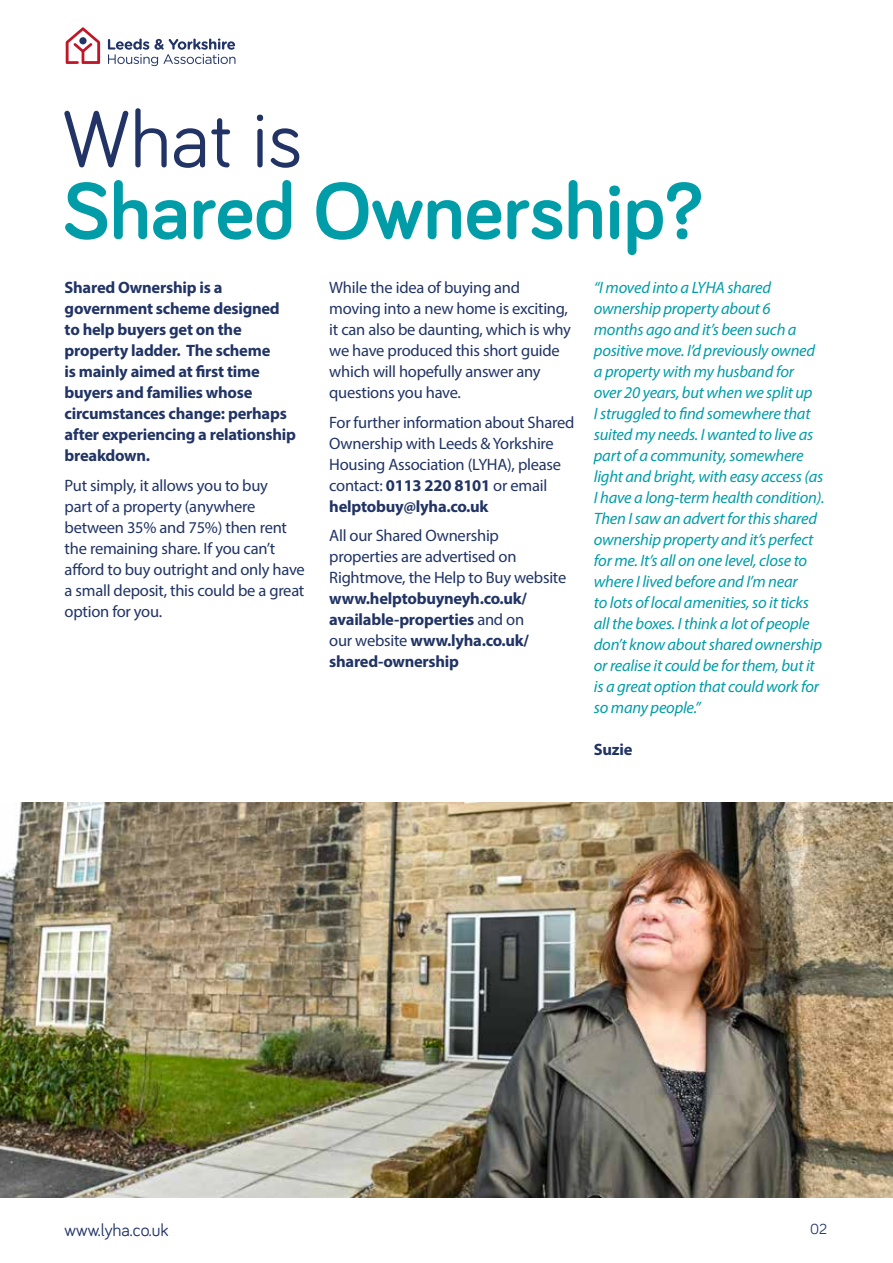
<style>
.page{position:relative;width:893px;height:1263px;background:#fff}
.page>*{position:absolute;margin:0;border:0;box-sizing:border-box;transform-origin:0 0}
.t1{font:700 82.2px "Bariol";color:#009da8}
.t2{font:82.2px "Bariol";color:#213465}
.t3{font:18px "Bariol";color:#213465}
.t4{font:italic 16.5px/21px "Myriad Pro";letter-spacing:-.015em;color:#009da8}
.t5{font:16.5px/21px "Myriad Pro";letter-spacing:-.015em;color:#213465}
.t6{font:700 16.5px/21px "Myriad Pro";letter-spacing:-.015em;color:#213465}
.t7{font:15px "Bariol";color:#213465}
.s1{font-weight:700}
.s2{font-weight:400}
</style>
<div class="page">
<img style="left:0;top:803px;width:893px;height:395px">
<svg style="left:66px;top:27px;width:34px;height:37px"></svg>
<div style="left:79px;top:37px;width:8px;height:7px;background:#213465;border-radius:50%"></div>
<svg style="left:108px;top:39px;width:127px;height:27px"></svg>
<h1 class="t2" style="left:63px;top:83px;width:242px">What is</h1>
<h1 class="t1" style="left:63px;top:155px;width:641px">Shared Ownership?</h1>
<p class="t6" style="left:65px;top:276px;width:233px">Shared Ownership is a government scheme designed to help buyers get on the property ladder. The scheme<br>is mainly aimed at first time buyers and families whose circumstances change: perhaps after experiencing a relationship breakdown.</p>
<p class="t5" style="left:65px;top:474px;width:242px">Put simply, it allows you to buy<br>part of a property (anywhere between 35% and 75%) then rent the remaining share. If you can’t afford to buy outright and only have a small deposit, this could be a great option for you.</p>
<p class="t5" style="left:329px;top:277px;width:243px">While the idea of buying and moving into a new home is exciting, it can also be daunting, which is why we have produced this short guide which will hopefully answer any questions you have.</p>
<p class="t5" style="left:329px;top:411px;width:247px">For further information about Shared<br>Ownership with Leeds &amp; Yorkshire<br>Housing Association (LYHA), please contact: <span class="s1">0113 220 8101</span> or email <span class="s1">helptobuy@lyha.co.uk</span></p>
<p class="t5" style="left:329px;top:525px;width:239px">All our Shared Ownership properties are advertised on<br>Rightmove, the Help to Buy website</p>
<p class="t6" style="left:329px;top:588px;width:201px">www.helptobuyneyh.co.uk/ available-properties <span class="s2">and on our website</span> www.lyha.co.uk/ shared-ownership</p>
<p class="t4" style="left:594px;top:277px;width:232px">“I moved into a LYHA shared ownership property about 6<br>months ago and it’s been such a positive move. I’d previously owned a property with my husband for over 20 years, but when we split up<br>I struggled to find somewhere that suited my needs. I wanted to live as part of a community, somewhere light and bright, with easy access (as<br>I have a long-term health condition).<br>Then I saw an advert for this shared ownership property and it’s perfect for me. It’s all on one level, close to where I lived before and I’m near<br>to lots of local amenities, so it ticks all the boxes. I think a lot of people don’t know about shared ownership or realise it could be for them, but it is a great option that could work for so many people.”</p>
<p class="t6" style="left:594px;top:739px;width:40px">Suzie</p>
<p class="t3" style="left:65px;top:1217px;width:105px">www.lyha.co.uk</p>
<p class="t7" style="left:810px;top:1218px;width:19px">02</p>
</div>
